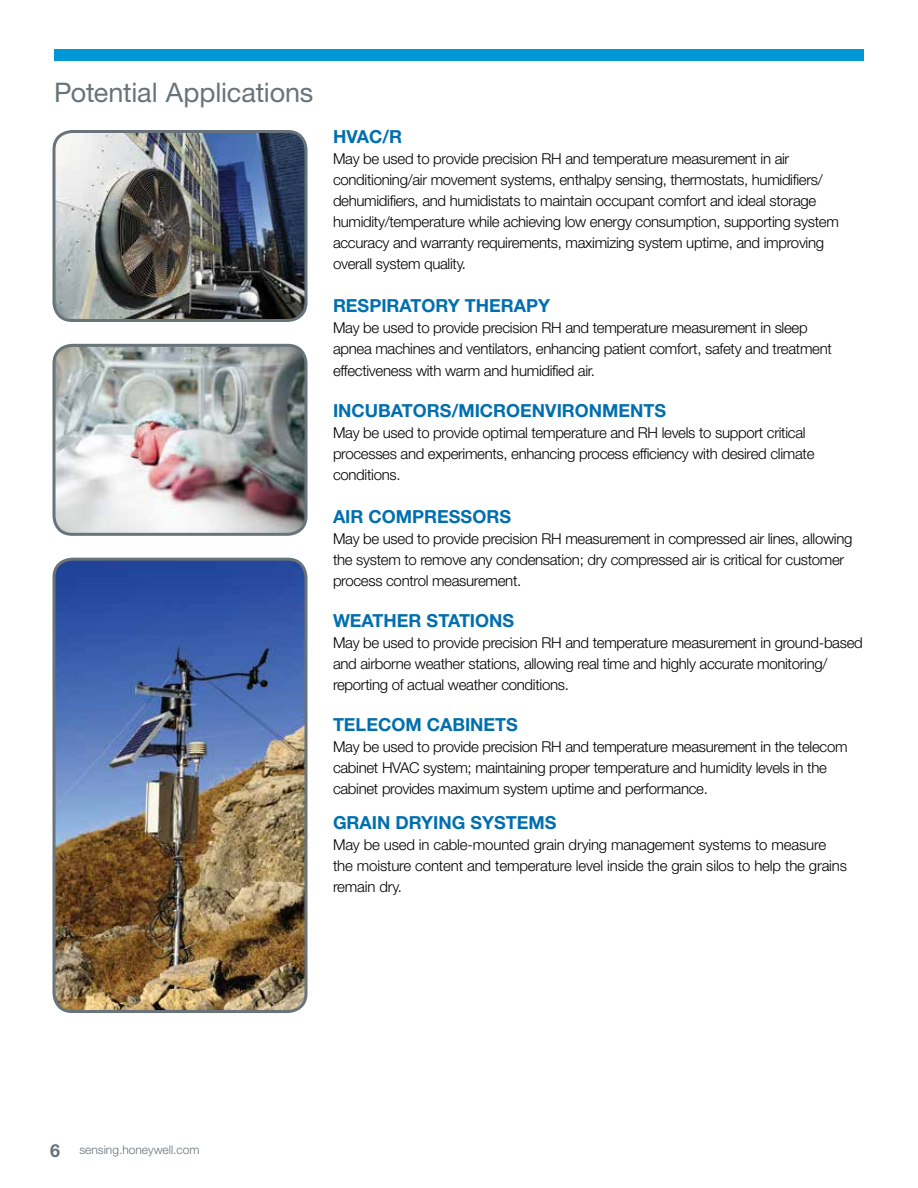
<style>
.page{position:relative;width:918px;height:1188px;background:#fff}
.page>*{position:absolute;margin:0;border:0;box-sizing:border-box;transform-origin:0 0}
.t1{font:27px "Helvetica Neue LT Std";letter-spacing:-.005em;color:#68737a}
.t2{font:700 18px "Helvetica Neue LT Std";color:#006faf}
.t3{font:300 15px/21px "Helvetica Neue LT Std";letter-spacing:-.02em;color:#000}
.t4{font:300 12px "Helvetica Neue LT Std";color:#68737a}
.s1{font-weight:700;font-size:18px}
</style>
<div class="page">
<img style="left:54px;top:131px;width:250px;height:189px">
<div style="left:53px;top:130px;width:255px;height:192px;border:3px solid #68737a;border-radius:18px"></div>
<img style="left:54px;top:345px;width:250px;height:187px">
<div style="left:53px;top:344px;width:255px;height:192px;border:3px solid #68737a;border-radius:18px"></div>
<img style="left:54px;top:559px;width:250px;height:453px">
<div style="left:53px;top:558px;width:255px;height:455px;border:3px solid #68737a;border-radius:18px"></div>
<div style="left:54px;top:49px;width:810px;height:12px;background:#0097d7"></div>
<h1 class="t1" style="left:54px;top:76px;width:261px">Potential Applications</h1>
<p class="t2" style="left:333px;top:125px;width:71px">HVAC/R</p>
<p class="t3" style="left:333px;top:148px;width:507px">May be used to provide precision RH and temperature measurement in air conditioning/air movement systems, enthalpy sensing, thermostats, humidifiers/ dehumidifiers, and humidistats to maintain occupant comfort and ideal storage humidity/temperature while achieving low energy consumption, supporting system accuracy and warranty requirements, maximizing system uptime, and improving overall system quality.</p>
<p class="t2" style="left:333px;top:294px;width:219px">RESPIRATORY THERAPY</p>
<p class="t3" style="left:333px;top:317px;width:500px">May be used to provide precision RH and temperature measurement in sleep apnea machines and ventilators, enhancing patient comfort, safety and treatment effectiveness with warm and humidified air.</p>
<p class="t2" style="left:333px;top:399px;width:335px">INCUBATORS/MICROENVIRONMENTS</p>
<p class="t3" style="left:333px;top:422px;width:483px">May be used to provide optimal temperature and RH levels to support critical processes and experiments, enhancing process efficiency with desired climate conditions.</p>
<p class="t2" style="left:333px;top:505px;width:180px">AIR COMPRESSORS</p>
<p class="t3" style="left:333px;top:528px;width:521px">May be used to provide precision RH measurement in compressed air lines, allowing the system to remove any condensation; dry compressed air is critical for customer process control measurement.</p>
<p class="t2" style="left:333px;top:609px;width:183px">WEATHER STATIONS</p>
<p class="t3" style="left:333px;top:632px;width:531px">May be used to provide precision RH and temperature measurement in ground-based and airborne weather stations, allowing real time and highly accurate monitoring/ reporting of actual weather conditions.</p>
<p class="t2" style="left:333px;top:714px;width:187px">TELECOM CABINETS</p>
<p class="t3" style="left:333px;top:736px;width:516px">May be used to provide precision RH and temperature measurement in the telecom cabinet HVAC system; maintaining proper temperature and humidity levels in the cabinet provides maximum system uptime and performance.</p>
<p class="t2" style="left:333px;top:812px;width:225px">GRAIN DRYING SYSTEMS</p>
<p class="t3" style="left:333px;top:834px;width:516px">May be used in cable-mounted grain drying management systems to measure the moisture content and temperature level inside the grain silos to help the grains remain dry.</p>
<p class="t4" style="left:50px;top:1143px;width:151px"><span class="s1">6</span> sensing.honeywell.com</p>
</div>
